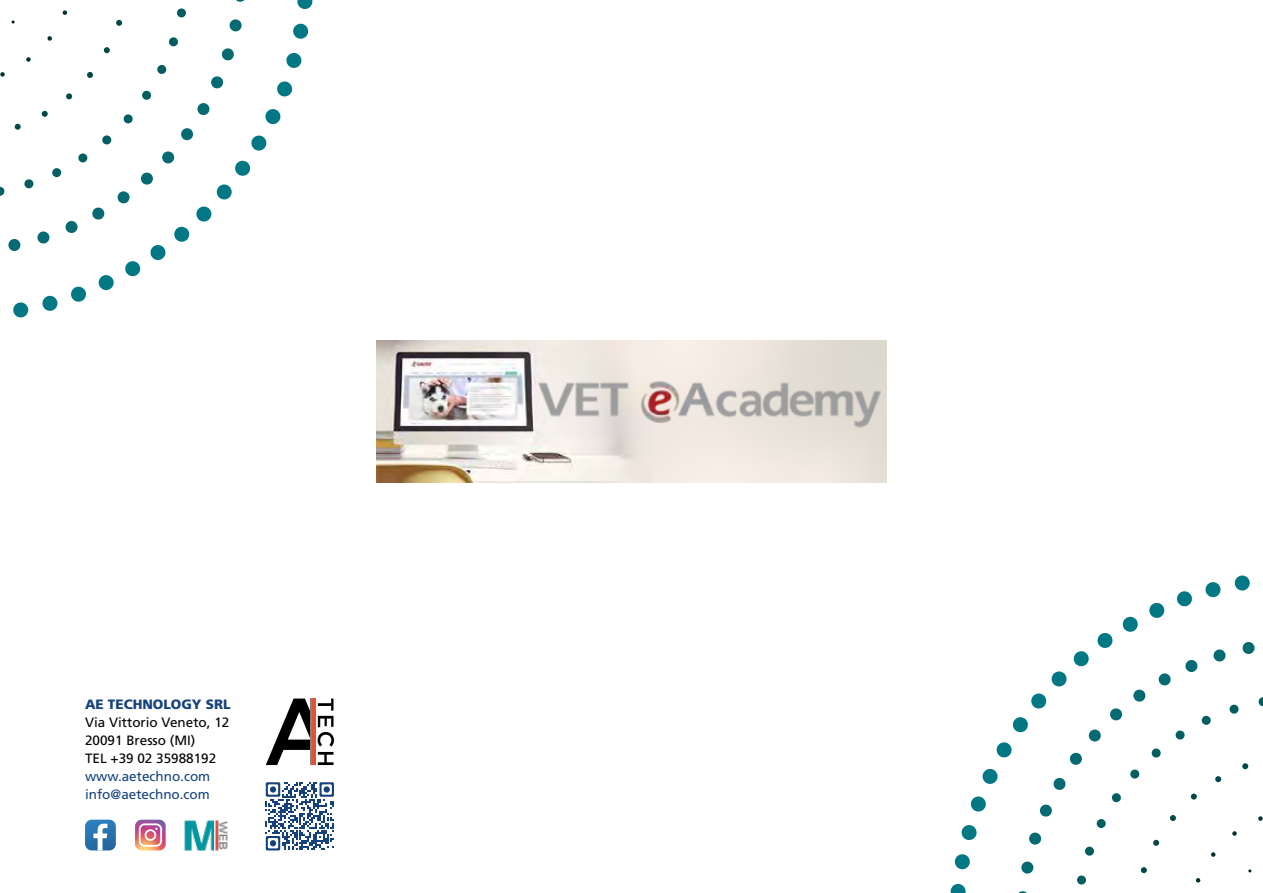
<style>
.page{position:relative;width:1263px;height:893px;background:#fff}
.page>*{position:absolute;margin:0;border:0;box-sizing:border-box;transform-origin:0 0}
.t1{font:13.5px/18px "Frutiger LT Std";color:#000}
.t2{font:13.5px/18px "Frutiger LT Std";color:#15427c}
.t3{font:900 13.5px "Frutiger LT Std";color:#15427c}
</style>
<div class="page">
<img style="left:376px;top:341px;width:511px;height:142px">
<img style="left:538px;top:374px;width:343px;height:62px">
<svg style="left:13px;top:0;width:299px;height:318px"></svg>
<svg style="left:8px;top:0;width:238px;height:255px"></svg>
<svg style="left:0;top:0;width:190px;height:196px"></svg>
<svg style="left:951px;top:575px;width:299px;height:318px"></svg>
<svg style="left:1017px;top:637px;width:238px;height:256px"></svg>
<svg style="left:1073px;top:697px;width:190px;height:196px"></svg>
<img style="left:185px;top:820px;width:42px;height:30px">
<svg style="left:85px;top:820px;width:31px;height:30px"></svg>
<svg style="left:135px;top:820px;width:31px;height:30px"></svg>
<svg style="left:266px;top:782px;width:68px;height:68px"></svg>
<svg style="left:266px;top:698px;width:68px;height:67px"></svg>
<hr style="left:312px;top:698px;width:4px;height:67px;background:#e94f35">
<hr style="left:310px;top:698px;width:2px;height:67px;background:#858281">
<p class="t3" style="left:85px;top:696px;width:147px">AE TECHNOLOGY SRL</p>
<p class="t1" style="left:85px;top:713px;width:146px">Via Vittorio Veneto, 12<br>20091 Bresso (MI)<br>TEL +39 02 35988192</p>
<p class="t2" style="left:85px;top:767px;width:127px">www.aetechno.com info@aetechno.com</p>
</div>
